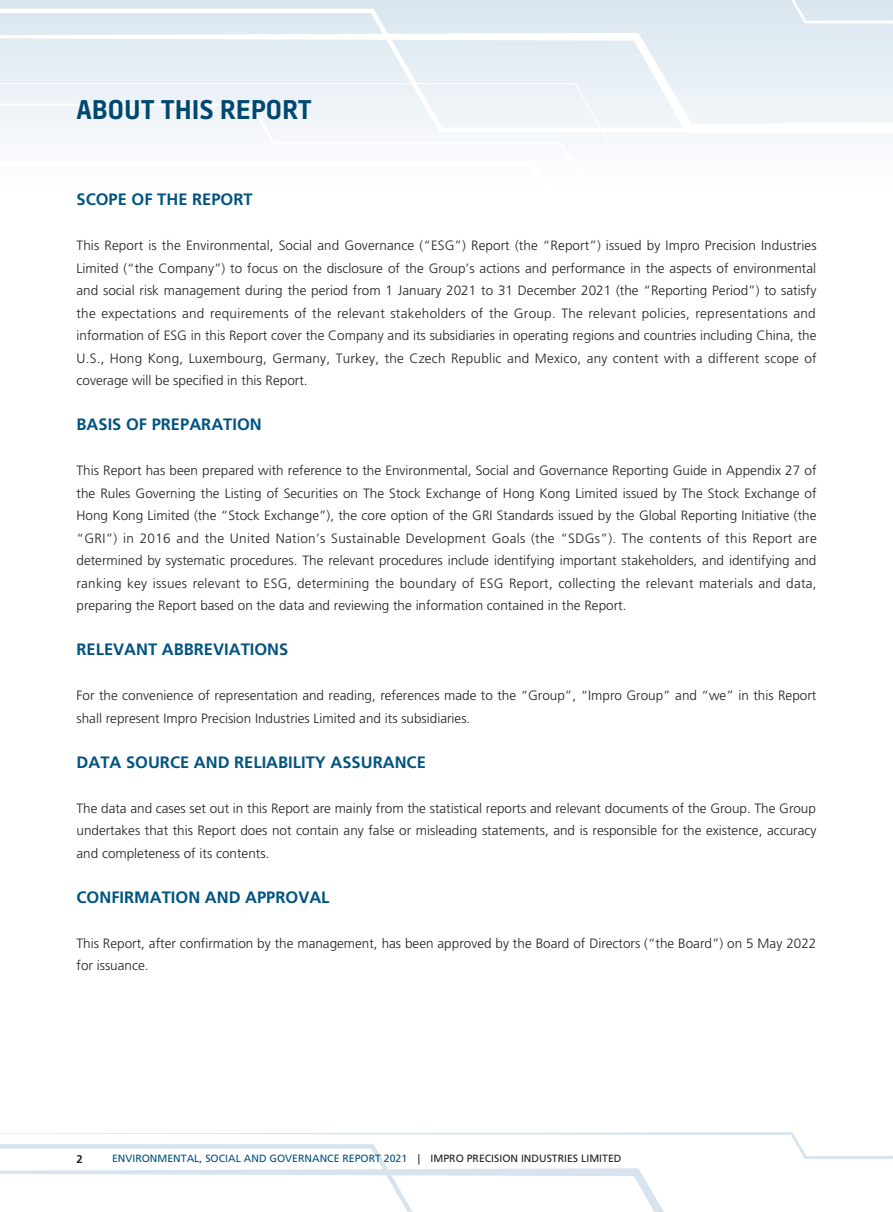
<style>
.page{position:relative;width:893px;height:1212px;background:#fff}
.page>*{position:absolute;margin:0;border:0;box-sizing:border-box;transform-origin:0 0}
.t1{font:700 27px "Battersea";color:#004870}
._01_H1{font:700 16.5px "Frutiger LT Std";color:#005480}
._00_txt{font:300 13.5px/22.5px "Frutiger LT Std";color:#231f20;text-align:justify}
.t2{font:700 11.25px "Frutiger LT Std";color:#231f20}
.t3{font:10.5px "Frutiger LT Std";color:#005480}
.s1{color:#231f20}
</style>
<div class="page">
<div style="left:686px;top:24px;width:207px;height:9px;background:#dfe9f1"></div>
<svg style="left:0;top:24px;width:686px;height:59px;background:#e5edf3"></svg>
<svg style="left:383px;top:34px;width:510px;height:49px;background:#e7eef4"></svg>
<svg style="left:0;top:83px;width:893px;height:55px;fill:#edf3f7"></svg>
<div style="left:0;top:104px;width:587px;height:34px;background:#f1f6f9"></div>
<svg style="left:0;top:0;width:893px;height:24px;background:#dee9f1"></svg>
<svg style="left:0;top:1132px;width:893px;height:80px"></svg>
<p class="t1" style="left:77px;top:93px;width:237px">ABOUT THIS REPORT</p>
<p class="_01_H1" style="left:77px;top:190px;width:178px">SCOPE OF THE REPORT</p>
<p class="_00_txt" style="left:77px;top:234px;width:742px">This Report is the Environmental, Social and Governance (“ESG”) Report (the “Report”) issued by Impro Precision Industries Limited (“the Company”) to focus on the disclosure of the Group’s actions and performance in the aspects of environmental and social risk management during the period from 1 January 2021 to 31 December 2021 (the “Reporting Period”) to satisfy the expectations and requirements of the relevant stakeholders of the Group. The relevant policies, representations and information of ESG in this Report cover the Company and its subsidiaries in operating regions and countries including China, the U.S., Hong Kong, Luxembourg, Germany, Turkey, the Czech Republic and Mexico, any content with a different scope of coverage will be specified in this Report.</p>
<p class="_01_H1" style="left:77px;top:415px;width:187px">BASIS OF PREPARATION</p>
<p class="_00_txt" style="left:77px;top:459px;width:742px">This Report has been prepared with reference to the Environmental, Social and Governance Reporting Guide in Appendix 27 of the Rules Governing the Listing of Securities on The Stock Exchange of Hong Kong Limited issued by The Stock Exchange of Hong Kong Limited (the “Stock Exchange”), the core option of the GRI Standards issued by the Global Reporting Initiative (the “GRI”) in 2016 and the United Nation’s Sustainable Development Goals (the “SDGs”). The contents of this Report are determined by systematic procedures. The relevant procedures include identifying important stakeholders, and identifying and ranking key issues relevant to ESG, determining the boundary of ESG Report, collecting the relevant materials and data, preparing the Report based on the data and reviewing the information contained in the Report.</p>
<p class="_01_H1" style="left:77px;top:640px;width:213px">RELEVANT ABBREVIATIONS</p>
<p class="_00_txt" style="left:77px;top:684px;width:741px">For the convenience of representation and reading, references made to the “Group”, “Impro Group” and “we” in this Report shall represent Impro Precision Industries Limited and its subsidiaries.</p>
<p class="_01_H1" style="left:77px;top:752px;width:351px">DATA SOURCE AND RELIABILITY ASSURANCE</p>
<p class="_00_txt" style="left:77px;top:797px;width:741px">The data and cases set out in this Report are mainly from the statistical reports and relevant documents of the Group. The Group undertakes that this Report does not contain any false or misleading statements, and is responsible for the existence, accuracy and completeness of its contents.</p>
<p class="_01_H1" style="left:77px;top:887px;width:255px">CONFIRMATION AND APPROVAL</p>
<p class="_00_txt" style="left:77px;top:932px;width:741px">This Report, after confirmation by the management, has been approved by the Board of Directors (“the Board”) on 5 May 2022 for issuance.</p>
<p class="t2" style="left:77px;top:1152px;width:8px">2</p>
<p class="t3" style="left:112px;top:1152px;width:511px">ENVIRONMENTAL, SOCIAL AND GOVERNANCE REPORT 2021 <span class="s1">| IMPRO PRECISION INDUSTRIES LIMITED</span></p>
</div>
